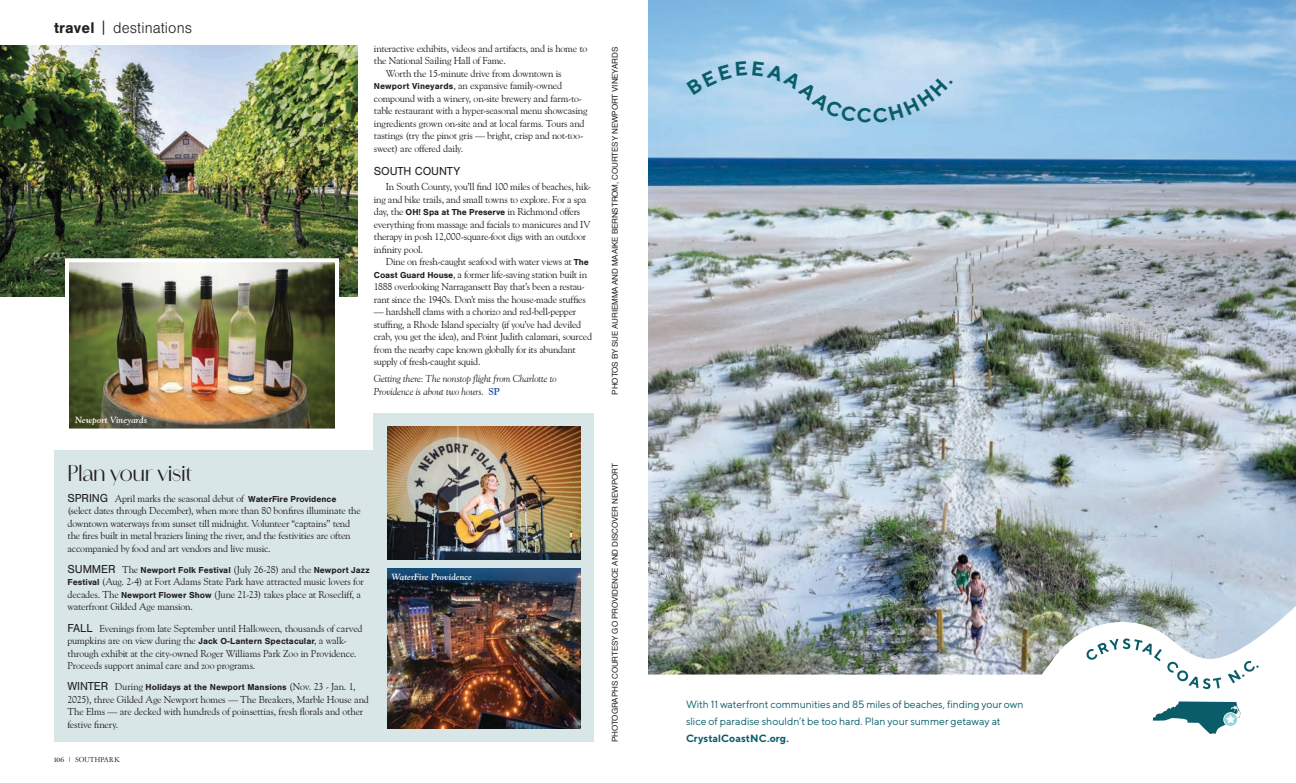
<style>
.page{position:relative;width:1296px;height:783px;background:#fff}
.page>*{position:absolute;margin:0;border:0;box-sizing:border-box;transform-origin:0 0}
.t1{font:21px "Amandine";letter-spacing:-.025em;color:#231f20}
.t2{font:300 16px "Sans Pro";letter-spacing:.01em;color:#231f20}
.t3{font:12px "Sans Pro";letter-spacing:-.01em;color:#231f20}
.t4{font:10.5px/17px "TT Norms";letter-spacing:-.005em;color:#0a5d68}
.t5{font:700 10.5px "TT Norms";letter-spacing:.005em;color:#0a5d68}
.t6{font:10px/12.5px "Goudy Old Style BT";letter-spacing:-.02em;color:#231f20}
.t7{font:italic 10px/12.5px "Goudy Old Style BT";letter-spacing:-.01em;color:#231f20}
.t8{font:700 9px "Sans Pro";letter-spacing:.005em;color:#231f20}
.t9{font:italic 700 9px "Goudy Old Style BT";letter-spacing:.005em;color:#fff}
.t10{font:8px "Helvetica";letter-spacing:-.01em;color:#231f20}
.t11{font:7.5px "Amsterdamer Garamont Pro";letter-spacing:.025em;color:#231f20}
.s1{font-weight:700}
.s2{font-size:17px}
.s3{font-family:"Sans Pro";font-weight:700;font-size:9px}
.s4{font-weight:700;font-style:normal;color:#154fa0}
.s5{font-family:"Sans Pro";font-size:12px}
.s6{font-weight:400;font-size:12px}
.s7{font-family:"Goudy Old Style BT";font-weight:400;font-size:10px}
.s8{font-size:6px}
</style>
<div class="page">
<div style="left:374px;top:413px;width:220px;height:191px;background:#d9e6e7"></div>
<div style="left:54px;top:450px;width:540px;height:291px;background:#d9e6e7"></div>
<img style="left:388px;top:568px;width:192px;height:161px">
<img style="left:387px;top:426px;width:193px;height:133px">
<img style="left:0;top:45px;width:357px;height:252px">
<img style="left:63px;top:256px;width:278px;height:173px">
<img style="left:648px;top:0;width:648px;height:586px">
<img style="left:648px;top:586px;width:648px;height:135px">
<svg style="left:1086px;top:638px;width:135px;height:51px"></svg>
<svg style="left:1228px;top:660px;width:31px;height:23px"></svg>
<svg style="left:1153px;top:701px;width:87px;height:33px"></svg>
<svg style="left:687px;top:62px;width:266px;height:61px;background:#b5d5ee"></svg>
<h2 class="t2" style="left:54px;top:20px;width:140px"><span class="s1">travel</span> <span class="s2">|</span> destinations</h2>
<p class="t9" style="left:75px;top:414px;width:73px">Newport Vineyards</p>
<p class="t6" style="left:374px;top:42px;width:215px">interactive exhibits, videos and artifacts, and is home to</p>
<p class="t6" style="left:374px;top:54px;width:134px">the National Sailing Hall of Fame.</p>
<p class="t6" style="left:386px;top:67px;width:177px">Worth the 15-minute drive from downtown is</p>
<p class="t6" style="left:374px;top:79px;width:190px"><span class="s3">Newport Vineyards</span>, an expansive family-owned</p>
<p class="t6" style="left:374px;top:92px;width:210px">compound with a winery, on-site brewery and farm-to-</p>
<p class="t6" style="left:374px;top:104px;width:215px">table restaurant with a hyper-seasonal menu showcasing</p>
<p class="t6" style="left:374px;top:117px;width:212px">ingredients grown on-site and at local farms. Tours and</p>
<p class="t6" style="left:374px;top:129px;width:211px">tastings (try the pinot gris — bright, crisp and not-too-</p>
<p class="t6" style="left:374px;top:142px;width:91px">sweet) are offered daily.</p>
<p class="t3" style="left:374px;top:165px;width:88px">SOUTH COUNTY</p>
<p class="t6" style="left:374px;top:180px;width:219px;text-indent:12px">In South County, you’ll find 100 miles of beaches, hik&shy;ing and bike trails, and small towns to explore. For a spa day, the <span class="s3">OH! Spa at The Preserve</span> in Richmond offers everything from massage and facials to manicures and IV therapy in posh 12,000-square-foot digs with an outdoor infinity pool.</p>
<p class="t6" style="left:374px;top:255px;width:217px;text-indent:12px">Dine on fresh-caught seafood with water views at <span class="s3">The Coast Guard House</span>, a former life-saving station built in 1888 overlooking Narragansett Bay that’s been a restau&shy;rant since the 1940s. Don’t miss the house-made stuffies</p>
<p class="t6" style="left:374px;top:305px;width:220px">— hardshell clams with a chorizo and red-bell-pepper stuffing, a Rhode Island specialty (if you’ve had deviled crab, you get the idea), and Point Judith calamari, sourced from the nearby cape known globally for its abundant supply of fresh-caught squid.</p>
<p class="t7" style="left:374px;top:372px;width:185px">Getting there: The nonstop flight from Charlotte to<br>Providence is about two hours. <span class="s4">SP</span></p>
<h1 class="t1" style="left:68px;top:458px;width:126px">Plan your visit</h1>
<p class="t6" style="left:67px;top:492px;width:295px"><span class="s5">SPRING</span> April marks the seasonal debut of <span class="s3">WaterFire Providence </span>(select dates through December), when more than 80 bonfires illuminate the downtown waterways from sunset till midnight. Volunteer “captains” tend the fires built in metal braziers lining the river, and the festivities are often accompanied by food and art vendors and live music.</p>
<p class="t8" style="left:68px;top:565px;width:304px"><span class="s6">SUMMER</span> <span class="s7">The</span> Newport Folk Festival <span class="s7">(July 26-28) and the</span> Newport Jazz</p>
<p class="t6" style="left:67px;top:575px;width:298px"><span class="s3">Festival</span> (Aug. 2-4) at Fort Adams State Park have attracted music lovers for decades. The <span class="s3">Newport Flower Show</span> (June 21-23) takes place at Rosecliff, a waterfront Gilded Age mansion.</p>
<p class="t6" style="left:67px;top:622px;width:297px"><span class="s5">FALL</span> Evenings from late September until Halloween, thousands of carved pumpkins are on view during the <span class="s3">Jack O-Lantern Spectacular</span>, a walk&shy;through exhibit at the city-owned Roger Williams Park Zoo in Providence.<br>Proceeds support animal care and zoo programs.</p>
<p class="t8" style="left:68px;top:682px;width:290px"><span class="s6">WINTER</span> <span class="s7">During</span> Holidays at the Newport Mansions <span class="s7">(Nov. 23 - Jan. 1,</span></p>
<p class="t6" style="left:67px;top:693px;width:303px">2025), three Gilded Age Newport homes — The Breakers, Marble House and<br>The Elms — are decked with hundreds of poinsettias, fresh florals and other festive finery.</p>
<p class="t11" style="left:54px;top:755px;width:68px"><span class="s1">106</span> <span class="s8">|</span> SOUTHPARK</p>
<p class="t9" style="left:392px;top:571px;width:82px">WaterFire Providence</p>
<p class="t10" style="left:609px;top:395px;width:349px;rotate:-90deg">PHOTOS BY SUE AURIEMMA AND MAAIKE BERNSTROM, COURTESY NEWPORT VINEYARDS</p>
<p class="t10" style="left:609px;top:742px;width:280px;rotate:-90deg">PHOTOGRAPHS COURTESY GO PROVIDENCE AND DISCOVER NEWPORT</p>
<p class="t4" style="left:686px;top:696px;width:339px">With 11 waterfront communities and 85 miles of beaches, finding your own slice of paradise shouldn’t be too hard. Plan your summer getaway at</p>
<p class="t5" style="left:686px;top:732px;width:105px">CrystalCoastNC.org.</p>
</div>
